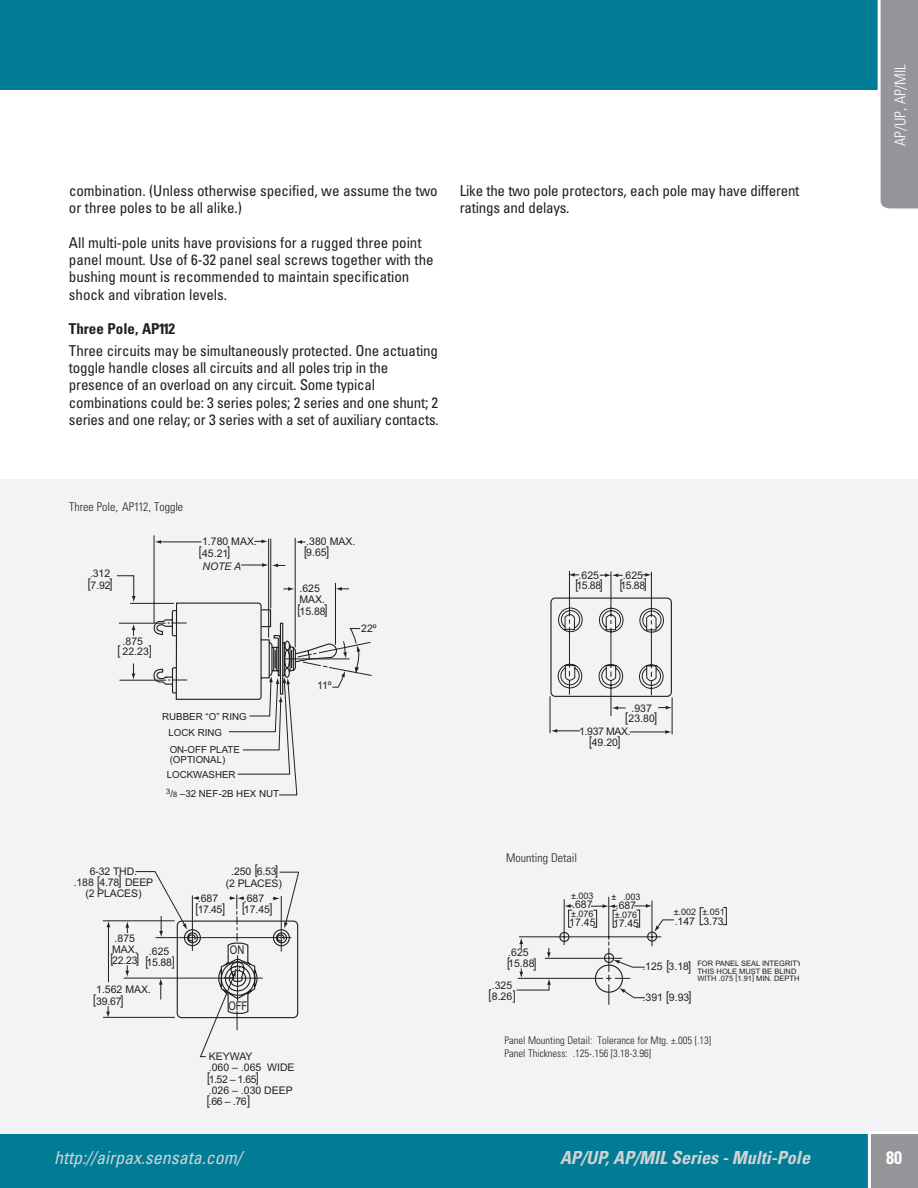
<style>
.page{position:relative;width:918px;height:1188px;background:#fff}
.page>*{position:absolute;margin:0;border:0;box-sizing:border-box;transform-origin:0 0}
.t1{font:italic 700 condensed 18px "Univers";color:#d1d2d4}
.t2{font:italic condensed 18px "Univers";color:#d1d2d4}
.t3{font:700 condensed 18px "Univers";color:#fff}
.t4{font:condensed 15px/17.2px "Univers";letter-spacing:-.01em;color:#231f20}
.t5{font:700 condensed 15px "Univers";color:#231f20}
.t6{font:300 condensed 15px "Univers";letter-spacing:-.005em;color:#fff}
.t7{font:13.5px "Arial";color:#231f20;scale:.8 1}
.t8{font:300 condensed 12px "Univers";color:#231f20}
.t9{font:12px "Arial";color:#231f20;scale:.8 1}
.t10{font:10.5px/11.2px "Arial";color:#231f20}
.t11{font:300 condensed 10.5px "Univers";color:#231f20}
.t12{font:10.5px/10.5px "Arial";letter-spacing:-.035em;color:#231f20;text-align:center}
.t13{font:10.5px/12px "Arial";color:#231f20;scale:.8 1}
.t14{font:italic 10.5px "Arial";color:#231f20}
.t15{font:9.75px/15.3px "Arial";color:#231f20}
.t16{font:9px "Arial";color:#231f20}
.t17{font:7.5px/7.5px "Arial";color:#231f20}
.s1{font-size:13.5px}
.s2{font-size:7.5px}
</style>
<div class="page">
<div style="left:0;top:0;width:876px;height:90px;background:#007c97"></div>
<div style="left:0;top:479px;width:918px;height:709px;background:#f2f3f4"></div>
<hr style="left:295px;top:538px;width:1px;height:109px;background:#231f20">
<hr style="left:268px;top:539px;width:1px;height:99px;background:#231f20">
<svg style="left:296px;top:540px;width:9px;height:4px"></svg>
<hr style="left:154px;top:535px;width:1px;height:88px;background:#231f20">
<hr style="left:160px;top:542px;width:42px;height:1px;background:#231f20">
<svg style="left:155px;top:540px;width:6px;height:4px"></svg>
<svg style="left:254px;top:539px;width:14px;height:4px"></svg>
<svg style="left:241px;top:563px;width:44px;height:4px"></svg>
<svg style="left:116px;top:575px;width:256px;height:221px"></svg>
<div style="left:261px;top:609px;width:10px;height:18px;border:1px solid #231f20"></div>
<hr style="left:270px;top:539px;width:1px;height:69px;background:#231f20">
<div style="left:722px;top:907px;width:5px;height:18px;border:1px solid #231f20"></div>
<hr style="left:545px;top:958px;width:77px;height:1px;background:#231f20">
<hr style="left:518px;top:978px;width:85px;height:1px;background:#231f20">
<hr style="left:608px;top:897px;width:1px;height:43px;background:#231f20">
<hr style="left:519px;top:936px;width:142px;height:1px;background:#231f20">
<hr style="left:652px;top:901px;width:1px;height:45px;background:#231f20">
<hr style="left:564px;top:899px;width:1px;height:46px;background:#231f20">
<svg style="left:547px;top:948px;width:4px;height:11px"></svg>
<svg style="left:516px;top:969px;width:35px;height:22px"></svg>
<svg style="left:519px;top:938px;width:4px;height:11px"></svg>
<svg style="left:559px;top:904px;width:115px;height:101px"></svg>
<svg style="left:550px;top:571px;width:122px;height:164px"></svg>
<svg style="left:125px;top:921px;width:4px;height:12px"></svg>
<hr style="left:124px;top:978px;width:139px;height:1px;background:#231f20">
<hr style="left:103px;top:920px;width:72px;height:1px;background:#231f20">
<svg style="left:125px;top:965px;width:4px;height:12px"></svg>
<svg style="left:106px;top:1006px;width:4px;height:11px"></svg>
<hr style="left:108px;top:926px;width:1px;height:56px;background:#231f20">
<svg style="left:107px;top:921px;width:3px;height:6px"></svg>
<svg style="left:135px;top:871px;width:164px;height:186px"></svg>
<hr style="left:103px;top:1017px;width:72px;height:1px;background:#231f20">
<div style="left:177px;top:921px;width:121px;height:97px;border:1px solid #231f20;border-radius:4px"></div>
<div style="left:0;top:1134px;width:918px;height:54px;background:#007c97"></div>
<svg style="left:867px;top:1131px;width:51px;height:57px;background:#9ca0a3"></svg>
<svg style="left:876px;top:0;width:42px;height:209px;background:#9b9fa3"></svg>
<p class="t4" style="left:69px;top:182px;width:370px">combination. (Unless otherwise specified, we assume the two or three poles to be all alike.)</p>
<p class="t4" style="left:69px;top:234px;width:366px">All multi-pole units have provisions for a rugged three point panel mount. Use of 6-32 panel seal screws together with the bushing mount is recommended to maintain specification shock and vibration levels.</p>
<p class="t5" style="left:69px;top:320px;width:108px">Three Pole, AP112</p>
<p class="t4" style="left:69px;top:342px;width:371px">Three circuits may be simultaneously protected. One actuating toggle handle closes all circuits and all poles trip in the presence of an overload on any circuit. Some typical combinations could be: 3 series poles; 2 series and one shunt; 2 series and one relay; or 3 series with a set of auxiliary contacts.</p>
<p class="t4" style="left:460px;top:182px;width:341px">Like the two pole protectors, each pole may have different ratings and delays.</p>
<p class="t8" style="left:69px;top:500px;width:116px">Three Pole, AP112, Toggle</p>
<p class="t13" style="left:90px;top:568px;width:27px">.312<br>7.92</p>
<p class="t7" style="left:88px;top:574px;width:5px">[</p>
<p class="t7" style="left:110px;top:575px;width:5px">]</p>
<p class="t10" style="left:199px;top:536px;width:60px;line-height:12px;text-indent:3px">1.780 MAX. <span class="s1">[</span>45.21<span class="s1">]</span></p>
<p class="t14" style="left:202px;top:560px;width:40px">NOTE A</p>
<p class="t10" style="left:123px;top:637px;width:31px;line-height:10.5px">.875<br>22.23<span class="s1">]</span></p>
<p class="t7" style="left:118px;top:642px;width:5px">[</p>
<p class="t15" style="left:168px;top:710px;width:80px;text-indent:-6px">RUBBER “O” RING<br>LOCK RING</p>
<p class="t15" style="left:170px;top:745px;width:72px;line-height:10.5px">ON-OFF PLATE (OPTIONAL)</p>
<p class="t15" style="left:166px;top:766px;width:114px;line-height:19.5px">LOCKWASHER<br><sup>3</sup>/<span class="s2">8</span> –32 NEF-2B HEX NUT</p>
<p class="t10" style="left:306px;top:537px;width:51px">.380 MAX.<br>9.65</p>
<p class="t10" style="left:300px;top:584px;width:28px">.625<br>MAX.<br>15.88</p>
<p class="t7" style="left:304px;top:543px;width:5px">[</p>
<p class="t7" style="left:326px;top:543px;width:5px">]</p>
<p class="t7" style="left:297px;top:601px;width:5px">[</p>
<p class="t7" style="left:325px;top:601px;width:5px">]</p>
<p class="t10" style="left:317px;top:680px;width:16px">11º</p>
<p class="t10" style="left:361px;top:623px;width:17px">22º</p>
<p class="t10" style="left:74px;top:866px;width:81px;text-align:center">6-32 THD.<br>.188 4.78 DEEP (2 PLACES)</p>
<p class="t7" style="left:97px;top:872px;width:5px">[</p>
<p class="t7" style="left:118px;top:872px;width:5px">]</p>
<p class="t7" style="left:255px;top:861px;width:5px">[</p>
<p class="t7" style="left:278px;top:882px;width:5px;rotate:-180deg">[</p>
<p class="t10" style="left:226px;top:867px;width:58px;text-align:center">.250 6.53 (2 PLACES)</p>
<p class="t10" style="left:198px;top:894px;width:26px">.687<br>17.45</p>
<p class="t10" style="left:244px;top:894px;width:28px">.687<br>17.45</p>
<p class="t7" style="left:242px;top:899px;width:5px">[</p>
<p class="t7" style="left:272px;top:920px;width:5px;rotate:-180deg">[</p>
<p class="t7" style="left:195px;top:900px;width:5px">[</p>
<p class="t7" style="left:222px;top:899px;width:5px">]</p>
<p class="t10" style="left:112px;top:933px;width:27px">.875<br>MAX.<br>22.23</p>
<p class="t10" style="left:96px;top:985px;width:56px">1.562 MAX.<br>39.67</p>
<p class="t10" style="left:149px;top:947px;width:22px">.625</p>
<p class="t9" style="left:230px;top:942px;width:19px">ON</p>
<p class="t10" style="left:147px;top:958px;width:27px">15.88</p>
<p class="t7" style="left:110px;top:950px;width:5px">[</p>
<p class="t7" style="left:136px;top:949px;width:5px">]</p>
<p class="t7" style="left:146px;top:953px;width:5px">[</p>
<p class="t7" style="left:172px;top:953px;width:5px">]</p>
<p class="t7" style="left:93px;top:991px;width:5px">[</p>
<p class="t7" style="left:121px;top:991px;width:5px">]</p>
<p class="t9" style="left:228px;top:998px;width:25px">OFF</p>
<p class="t10" style="left:209px;top:1052px;width:87px">KEYWAY<br>.060 – .065 WIDE<br>1.52 – 1.65<br>.026 – .030 DEEP .66 – .76</p>
<p class="t7" style="left:207px;top:1068px;width:5px">[</p>
<p class="t7" style="left:256px;top:1068px;width:5px">]</p>
<p class="t7" style="left:207px;top:1091px;width:5px">[</p>
<p class="t7" style="left:247px;top:1092px;width:5px">]</p>
<p class="t10" style="left:576px;top:571px;width:26px;line-height:10.5px">.625<br>15.88</p>
<p class="t7" style="left:576px;top:576px;width:5px">[</p>
<p class="t7" style="left:600px;top:575px;width:5px">]</p>
<p class="t10" style="left:620px;top:571px;width:26px;line-height:10.5px">.625<br>15.88</p>
<p class="t7" style="left:620px;top:575px;width:5px">[</p>
<p class="t7" style="left:644px;top:575px;width:5px">]</p>
<p class="t10" style="left:629px;top:704px;width:28px;line-height:10.5px">.937<br>23.80</p>
<p class="t7" style="left:625px;top:708px;width:5px">[</p>
<p class="t7" style="left:654px;top:708px;width:5px">]</p>
<p class="t12" style="left:579px;top:727px;width:53px">1.937 MAX. <span class="s1">[</span>49.20<span class="s1">]</span></p>
<p class="t8" style="left:506px;top:851px;width:72px">Mounting Detail</p>
<p class="t16" style="left:571px;top:890px;width:24px">±.003</p>
<p class="t10" style="left:572px;top:899px;width:22px">.687</p>
<p class="t16" style="left:571px;top:908px;width:24px">±.076</p>
<p class="t10" style="left:569px;top:917px;width:28px">17.45</p>
<p class="t16" style="left:612px;top:891px;width:30px">± .003</p>
<p class="t10" style="left:616px;top:900px;width:22px">.687</p>
<p class="t16" style="left:615px;top:909px;width:24px">±.076</p>
<p class="t10" style="left:613px;top:918px;width:27px">17.45</p>
<p class="t16" style="left:702px;top:906px;width:24px">±.051</p>
<p class="t10" style="left:703px;top:917px;width:22px">3.73</p>
<p class="t16" style="left:674px;top:906px;width:24px">±.002</p>
<p class="t10" style="left:675px;top:917px;width:22px">.147</p>
<p class="t10" style="left:642px;top:962px;width:48px">.125 3.18</p>
<p class="t10" style="left:643px;top:993px;width:48px">.391 9.93</p>
<p class="t10" style="left:508px;top:949px;width:28px;line-height:10.5px">.625<br>15.88</p>
<p class="t7" style="left:507px;top:954px;width:5px">[</p>
<p class="t7" style="left:691px;top:977px;width:5px;rotate:-180deg">[</p>
<p class="t7" style="left:691px;top:1008px;width:5px;rotate:-180deg">[</p>
<p class="t7" style="left:537px;top:974px;width:5px;rotate:-180deg">[</p>
<p class="t7" style="left:667px;top:956px;width:5px">[</p>
<p class="t17" style="left:697px;top:960px;width:107px">FOR PANEL SEAL INTEGRITY,<br>THIS HOLE MUST BE BLIND<br>WITH .075 [1.91] MIN. DEPTH</p>
<p class="t10" style="left:489px;top:981px;width:25px;line-height:10.5px;text-align:center">.325 <span class="s1">[</span>8.26</p>
<p class="t7" style="left:516px;top:1007px;width:5px;rotate:-180deg">[</p>
<p class="t7" style="left:666px;top:988px;width:5px">[</p>
<p class="t11" style="left:505px;top:1034px;width:208px">Panel Mounting Detail: Tolerance for Mtg. ±.005 [.13]</p>
<p class="t11" style="left:505px;top:1047px;width:148px">Panel Thickness: .125-.156 [3.18-3.96]</p>
<p class="t6" style="left:891px;top:146px;width:83px;rotate:-90deg">AP/UP, AP/MIL</p>
<p class="t2" style="left:54px;top:1146px;width:189px">http://airpax.sensata.com/</p>
<p class="t1" style="left:560px;top:1147px;width:252px">AP/UP, AP/MIL Series - Multi-Pole</p>
<p class="t3" style="left:886px;top:1147px;width:17px">80</p>
</div>
